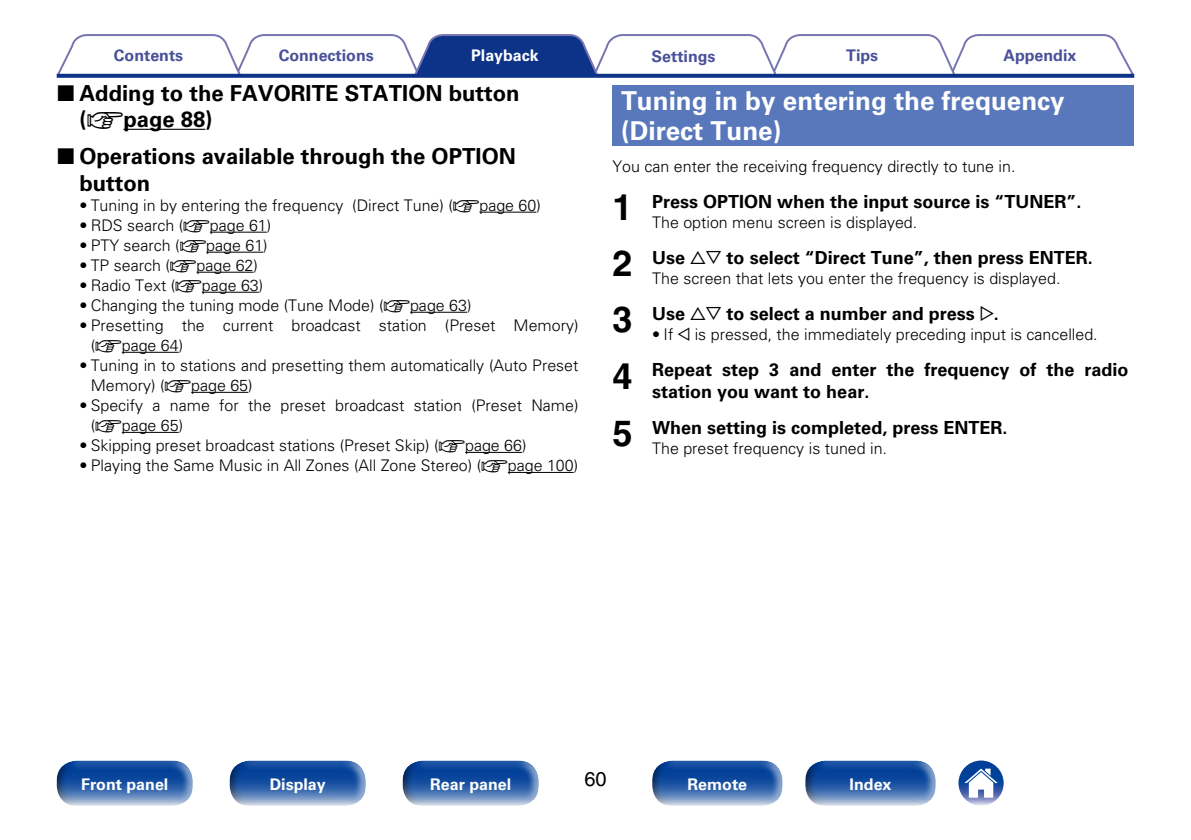
<style>
.page{position:relative;width:1191px;height:840px;background:#fff}
.page>*{position:absolute;margin:0;border:0;box-sizing:border-box;transform-origin:0 0}
.t1{font:700 26px/30px "Univers LTCYR 65";color:#fff}
.t2{font:700 22px/26px "Univers LTCYR 65";color:#000}
.t3{font:20px "Helvetica LT Std";color:#000}
.t4{font:700 18px/22px "Univers LTCYR 65";color:#000}
.t5{font:300 16px/20px "Univers LTCYR 45";color:#000}
.t6{font:700 16px "Univers LTCYR 65";color:#fff}
.t7{font:700 16px "Univers LTCYR 65";color:#485099}
.s1{font-family:"Marks For Denon";font-weight:400}
.s2{font-family:"Helvetica LT Std";font-size:36px}
</style>
<div class="page">
<div style="left:55px;top:752px;width:135px;height:65px;background:#000;opacity:.75"></div>
<div style="left:228px;top:752px;width:135px;height:65px;background:#000;opacity:.75"></div>
<div style="left:401px;top:752px;width:135px;height:65px;background:#000;opacity:.75"></div>
<div style="left:803px;top:752px;width:130px;height:65px;background:#000;opacity:.75"></div>
<div style="left:650px;top:752px;width:130px;height:65px;background:#000;opacity:.75"></div>
<svg style="left:958px;top:760px;width:45px;height:45px"></svg>
<svg style="left:964px;top:768px;width:33px;height:29px"></svg>
<svg style="left:56px;top:34px;width:1079px;height:44px"></svg>
<svg style="left:57px;top:74px;width:1077px;height:4px;background:#183d8e"></svg>
<hr style="left:123px;top:129px;width:82px;height:1px;background:#000">
<hr style="left:479px;top:212px;width:57px;height:1px;background:#000">
<hr style="left:210px;top:232px;width:57px;height:1px;background:#000">
<hr style="left:206px;top:252px;width:57px;height:1px;background:#000">
<hr style="left:196px;top:272px;width:57px;height:1px;background:#000">
<hr style="left:202px;top:292px;width:57px;height:1px;background:#000">
<hr style="left:410px;top:312px;width:57px;height:1px;background:#000">
<hr style="left:122px;top:352px;width:57px;height:1px;background:#000">
<hr style="left:191px;top:392px;width:57px;height:1px;background:#000">
<hr style="left:122px;top:432px;width:57px;height:1px;background:#000">
<hr style="left:465px;top:452px;width:57px;height:1px;background:#000">
<hr style="left:508px;top:472px;width:66px;height:1px;background:#000">
<div style="left:612px;top:85px;width:522px;height:61px;background:#5878bb"></div>
<p class="t7" style="left:114px;top:44px;width:71px">Contents</p>
<p class="t7" style="left:279px;top:44px;width:97px">Connections</p>
<p class="t7" style="left:651px;top:45px;width:66px">Settings</p>
<p class="t7" style="left:846px;top:44px;width:33px">Tips</p>
<p class="t7" style="left:1003px;top:44px;width:74px">Appendix</p>
<p class="t6" style="left:471px;top:44px;width:69px">Playback</p>
<h2 class="t2" style="left:79px;top:79px;width:442px;text-indent:-23px"><span class="s1">2</span> Adding to the FAVORITE STATION button (<span class="s1">V</span>page 88)</h2>
<h2 class="t2" style="left:79px;top:142px;width:438px;text-indent:-23px"><span class="s1">2</span> Operations available through the OPTION button</h2>
<p class="t5" style="left:79px;top:194px;width:463px">• Tuning in by entering the frequency (Direct Tune) (<span class="s1">V</span>page 60)</p>
<p class="t5" style="left:79px;top:214px;width:193px">• RDS search (<span class="s1">V</span>page 61)</p>
<p class="t5" style="left:79px;top:234px;width:190px">• PTY search (<span class="s1">V</span>page 61)</p>
<p class="t5" style="left:79px;top:254px;width:180px">• TP search (<span class="s1">V</span>page 62)</p>
<p class="t5" style="left:79px;top:274px;width:185px">• Radio Text (<span class="s1">V</span>page 63)</p>
<p class="t5" style="left:79px;top:294px;width:393px">• Changing the tuning mode (Tune Mode) (<span class="s1">V</span>page 63)</p>
<p class="t5" style="left:91px;top:314px;width:489px;text-indent:-11px">• Presetting the current broadcast station (Preset Memory) (<span class="s1">V</span>page 64)</p>
<p class="t5" style="left:91px;top:354px;width:489px;text-indent:-11px">• Tuning in to stations and presetting them automatically (Auto Preset<br>Memory) (<span class="s1">V</span>page 65)</p>
<p class="t5" style="left:91px;top:394px;width:489px;text-indent:-11px">• Specify a name for the preset broadcast station (Preset Name) (<span class="s1">V</span>page 65)</p>
<p class="t5" style="left:79px;top:434px;width:448px">• Skipping preset broadcast stations (Preset Skip) (<span class="s1">V</span>page 66)</p>
<p class="t5" style="left:79px;top:454px;width:500px">• Playing the Same Music in All Zones (All Zone Stereo) (<span class="s1">V</span>page 100)</p>
<h1 class="t1" style="left:621px;top:85px;width:445px">Tuning in by entering the frequency (Direct Tune)</h1>
<p class="t5" style="left:612px;top:156px;width:404px">You can enter the receiving frequency directly to tune in.</p>
<p class="t4" style="left:612px;top:189px;width:470px"><span class="s2">1</span> Press OPTION when the input source is “TUNER”.</p>
<p class="t5" style="left:652px;top:211px;width:267px">The option menu screen is displayed.</p>
<p class="t4" style="left:612px;top:245px;width:482px"><span class="s2">2</span> Use <span class="s1">UI</span> to select “Direct Tune”, then press ENTER.</p>
<p class="t5" style="left:652px;top:267px;width:410px">The screen that lets you enter the frequency is displayed.</p>
<p class="t4" style="left:612px;top:301px;width:388px"><span class="s2">3</span> Use <span class="s1">UI</span> to select a number and press <span class="s1">P</span>.</p>
<p class="t5" style="left:652px;top:324px;width:447px">• If <span class="s1">O</span> is pressed, the immediately preceding input is cancelled.</p>
<p class="t4" style="left:652px;top:357px;width:478px;text-indent:-40px"><span class="s2">4</span> Repeat step 3 and enter the frequency of the radio station you want to hear.</p>
<p class="t4" style="left:612px;top:415px;width:396px"><span class="s2">5</span> When setting is completed, press ENTER.</p>
<p class="t5" style="left:652px;top:437px;width:236px">The preset frequency is tuned in.</p>
<p class="t3" style="left:584px;top:767px;width:24px">60</p>
<p class="t6" style="left:81px;top:772px;width:89px">Front panel</p>
<p class="t6" style="left:270px;top:772px;width:58px">Display</p>
<p class="t6" style="left:430px;top:772px;width:82px">Rear panel</p>
<p class="t6" style="left:687px;top:772px;width:61px">Remote</p>
<p class="t6" style="left:849px;top:772px;width:43px">Index</p>
</div>
